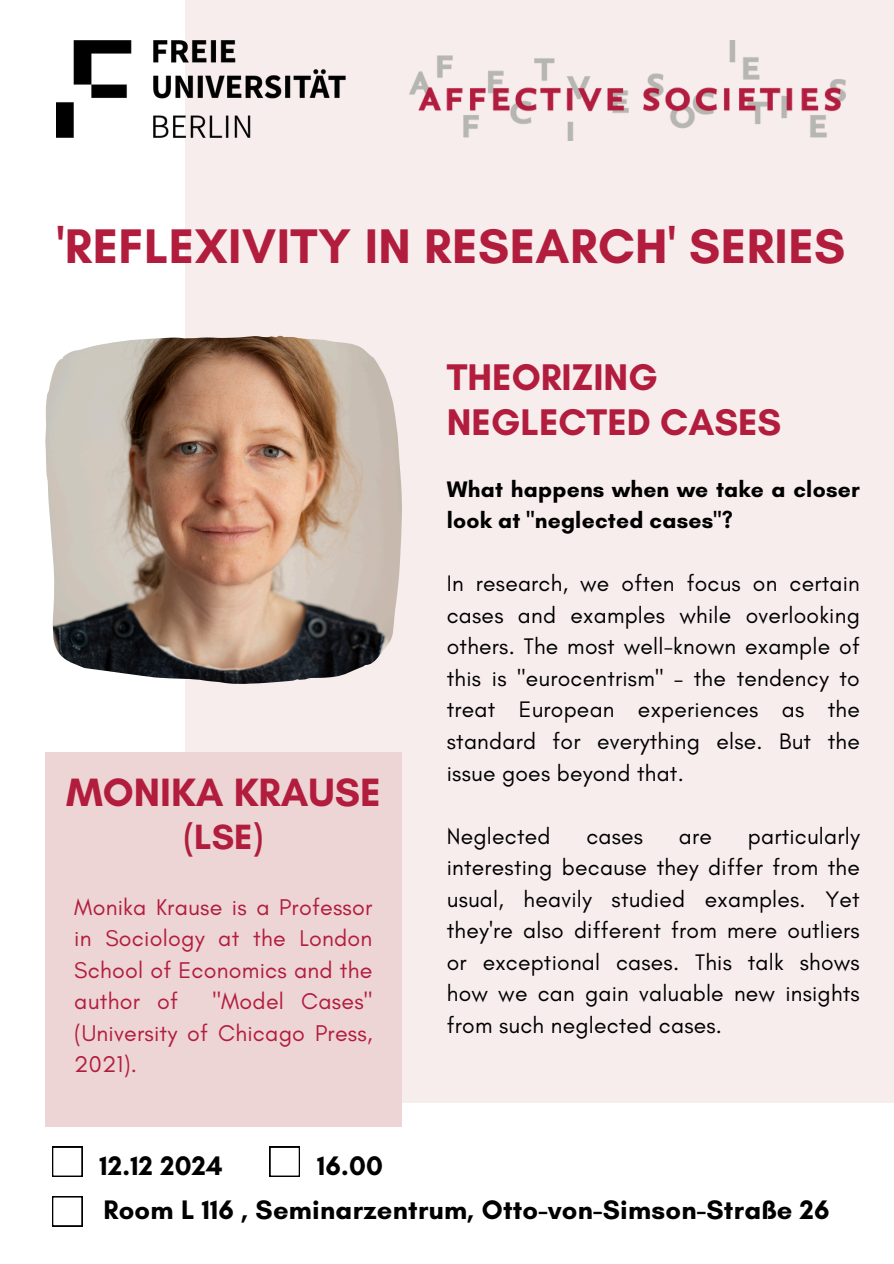
<style>
.page{position:relative;width:894px;height:1264px;background:#fff}
.page>*{position:absolute;margin:0;border:0;box-sizing:border-box;transform-origin:0 0}
.t1{font:700 49.5px "Glacial Indifference";letter-spacing:.01em;color:#b21d3e}
.t2{font:700 40.2px "Glacial Indifference";color:#b21d3e}
.t3{font:700 37.8px/45px "Glacial Indifference";color:#b21d3e}
.t4{font:700 35.7px "Glacial Indifference";color:#b21d3e}
.t5{font:700 27.3px "Glacial Indifference";letter-spacing:.01em;color:#000}
.t6{font:23.25px/31.5px "Glacial Indifference";letter-spacing:.01em;color:#b21d3e;text-align:justify}
.t7{font:22.8px/31.5px "Glacial Indifference";letter-spacing:.01em;color:#000;text-align:justify}
.t8{font:700 22.8px/31.5px "Glacial Indifference";letter-spacing:.01em;color:#000}
</style>
<div class="page">
<div style="left:185px;top:0;width:708px;height:1102px;background:#f8eded"></div>
<svg style="left:52px;top:1146px;width:30px;height:30px"></svg>
<svg style="left:269px;top:1146px;width:31px;height:30px"></svg>
<img style="left:57px;top:41px;width:288px;height:97px">
<div style="left:45px;top:752px;width:356px;height:374px;background:#edd5d5"></div>
<img style="left:410px;top:41px;width:435px;height:100px">
<img style="left:45px;top:336px;width:356px;height:347px">
<svg style="left:52px;top:1196px;width:30px;height:30px"></svg>
<p class="t1" style="left:57px;top:215px;width:789px">'REFLEXIVITY IN RESEARCH' SERIES</p>
<p class="t2" style="left:66px;top:767px;width:316px">MONIKA KRAUSE</p>
<p class="t4" style="left:184px;top:815px;width:80px">(LSE)</p>
<p class="t6" style="left:74px;top:890px;width:299px">Monika Krause is a Professor in Sociology at the London School of Economics and the author of</p>
<p class="t6" style="left:74px;top:985px;width:299px;text-indent:138px">"Model Cases" (University of Chicago Press, 2021).</p>
<p class="t3" style="left:446px;top:354px;width:336px">THEORIZING<br>NEGLECTED CASES</p>
<p class="t8" style="left:446px;top:473px;width:414px">What happens when we take a closer look at "neglected cases"?</p>
<h2 class="t7" style="left:446px;top:567px;width:414px">In research, we often focus on certain cases and examples while overlooking others. The most well-known example of this is "eurocentrism" – the tendency to treat European experiences as the standard for everything else. But the issue goes beyond that.</h2>
<p class="t7" style="left:446px;top:819px;width:105px">Neglected</p>
<p class="t7" style="left:586px;top:819px;width:58px">cases</p>
<p class="t7" style="left:678px;top:819px;width:35px">are</p>
<p class="t7" style="left:446px;top:819px;width:414px;text-indent:301px">particularly interesting because they differ from the usual, heavily studied examples. Yet they're also different from mere outliers or exceptional cases. This talk shows how we can gain valuable new insights from such neglected cases.</p>
<p class="t5" style="left:100px;top:1149px;width:125px">12.12 2024</p>
<h2 class="t5" style="left:317px;top:1149px;width:68px">16.00</h2>
<h4 class="t5" style="left:103px;top:1192px;width:727px">Room L 116 , Seminarzentrum, Otto-von-Simson-Straße 26</h4>
</div>
